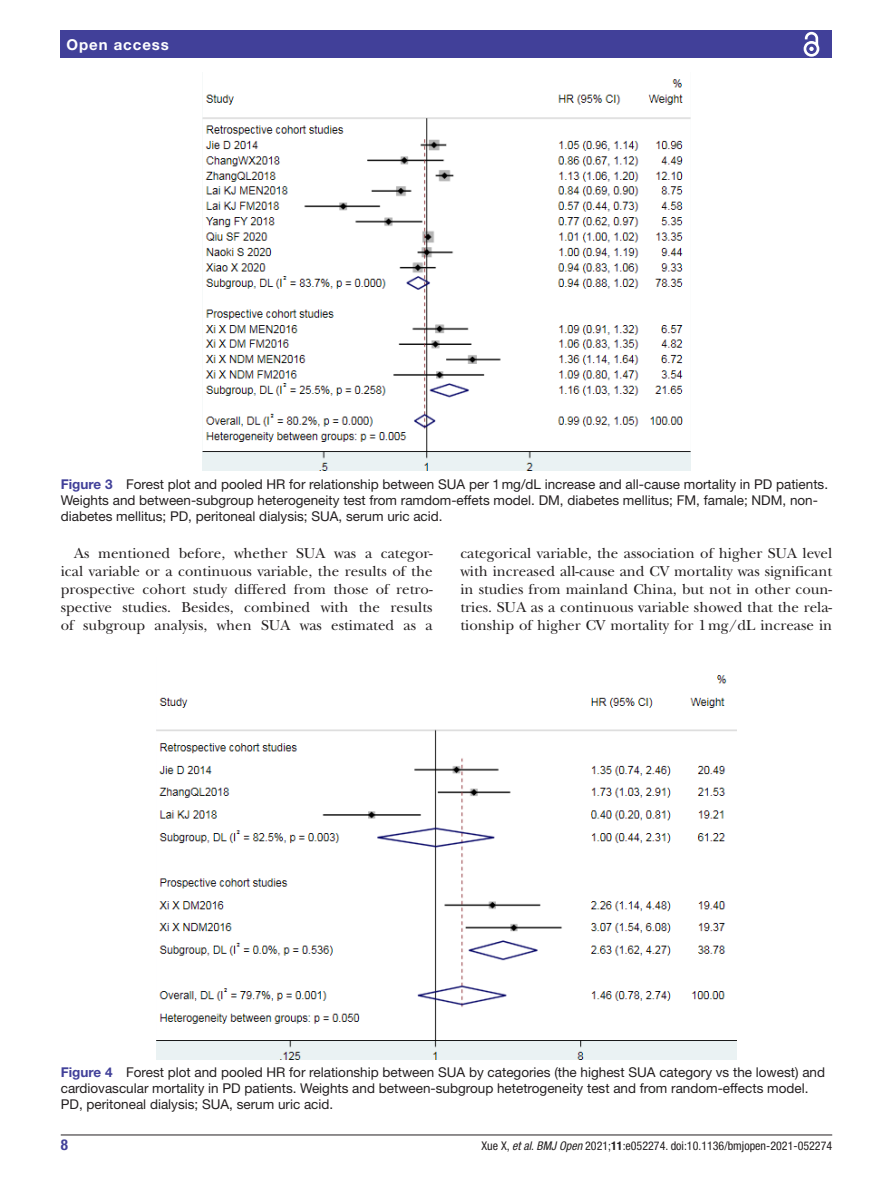
<style>
.page{position:relative;width:893px;height:1191px;background:#fff}
.page>*{position:absolute;margin:0;border:0;box-sizing:border-box;transform-origin:0 0}
.t1{font:15px/18px "New Baskerville";color:#231f20;text-align:justify}
.t2{font:700 15px "Helvetica Neue LT Std";letter-spacing:.065em;color:#fff}
.t3{font:700 condensed 15px "Helvetica Neue LT Std";color:#414099}
.t4{font:13.5px/16.2px "Helvetica Neue LT Std";color:#231f20}
.t5{font:condensed 12px "Helvetica Neue LT Std";color:#231f20}
.s1{font-weight:700;color:#414099}
.s2{font-style:italic}
.s3{font-weight:700}
</style>
<div class="page">
<hr style="left:61px;top:1134px;width:771px;height:1px;background:#231f20">
<div style="left:61px;top:31px;width:771px;height:27px;background:#414099"></div>
<svg style="left:803px;top:31px;width:17px;height:26px"></svg>
<img style="left:203px;top:79px;width:487px;height:392px">
<img style="left:157px;top:675px;width:579px;height:384px">
<p class="t2" style="left:66px;top:35px;width:104px">Open access</p>
<p class="t4" style="left:61px;top:475px;width:769px"><span class="s1">Figure 3</span> Forest plot and pooled HR for relationship between SUA per 1mg/dL increase and all-cause mortality in PD patients.<br>Weights and between-subgroup heterogeneity test from ramdom-effets model. DM, diabetes mellitus; FM, famale; NDM, non&shy;diabetes mellitus; PD, peritoneal dialysis; SUA, serum uric acid.</p>
<p class="t1" style="left:61px;top:544px;width:373px;text-indent:13px">As mentioned before, whether SUA was a categor&shy;ical variable or a continuous variable, the results of the prospective cohort study differed from those of retro&shy;spective studies. Besides, combined with the results of subgroup analysis, when SUA was estimated as a</p>
<p class="t1" style="left:460px;top:544px;width:373px">categorical variable, the association of higher SUA level with increased all-cause and CV mortality was significant in studies from mainland China, but not in other coun&shy;tries. SUA as a continuous variable showed that the rela&shy;tionship of higher CV mortality for 1mg/dL increase in</p>
<p class="t4" style="left:61px;top:1063px;width:766px"><span class="s1">Figure 4</span> Forest plot and pooled HR for relationship between SUA by categories (the highest SUA category vs the lowest) and cardiovascular mortality in PD patients. Weights and between-subgroup hetetrogeneity test and from random-effects model.<br>PD, peritoneal dialysis; SUA, serum uric acid.</p>
<p class="t3" style="left:61px;top:1135px;width:9px">8</p>
<p class="t5" style="left:481px;top:1138px;width:352px">Xue X, <span class="s2">et al</span>. <span class="s2">BMJ Open</span> 2021;<span class="s3">11</span>:e052274. doi:10.1136/bmjopen-2021-052274</p>
</div>
